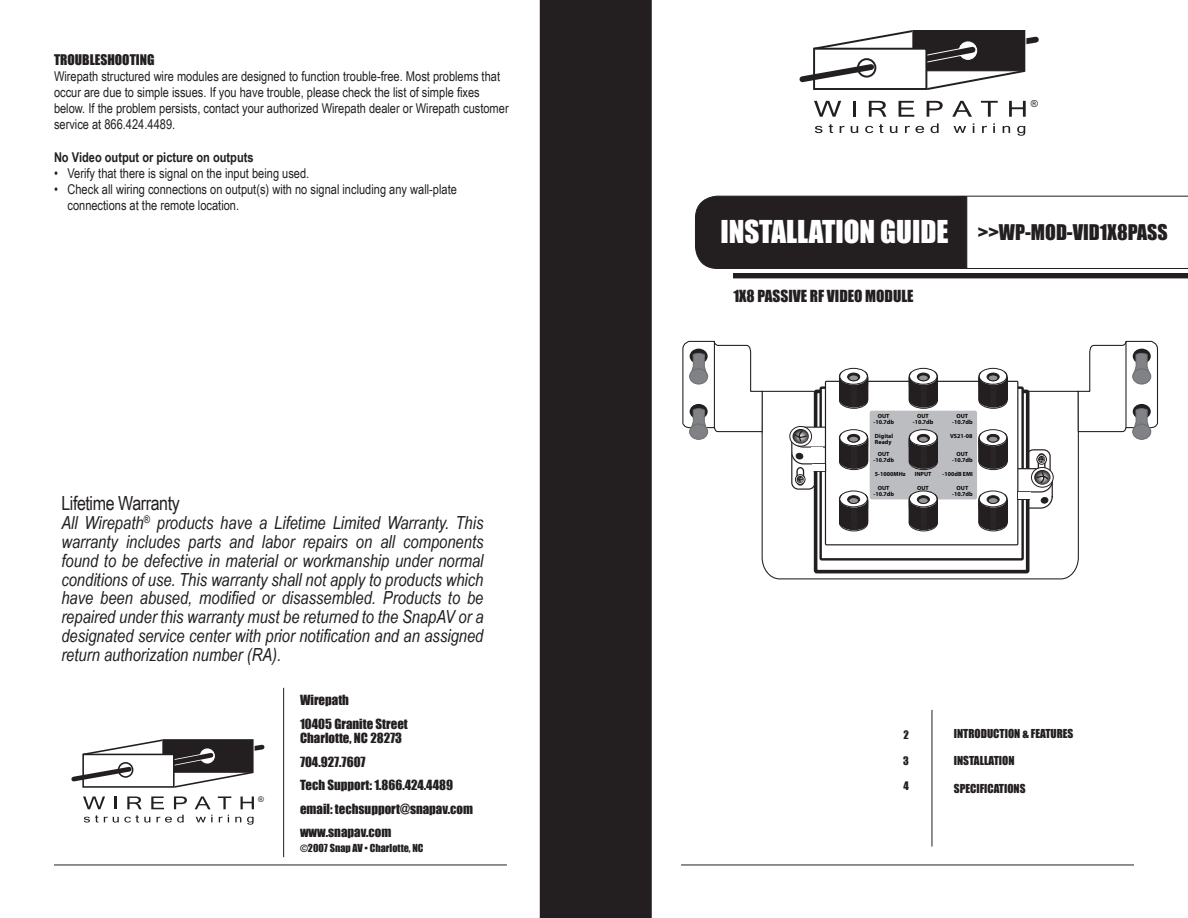
<style>
.page{position:relative;width:1188px;height:918px;background:#fff}
.page>*{position:absolute;margin:0;border:0;box-sizing:border-box;transform-origin:0 0}
.t1{font:28.95px "Impact";color:#fff}
.t2{font:19.8px "Impact";color:#231f20}
.t3{font:19.5px "Arial Narrow";letter-spacing:-.02em;color:#231f20}
.t4{font:italic 18px/18.9px "Arial Narrow";color:#231f20;text-align:justify}
.t5{font:15.3px "Impact";color:#231f20}
.t6{font:13.5px/16.2px "Arial Narrow";color:#231f20}
.t7{font:700 13.5px "Arial Narrow";color:#231f20}
.t8{font:13.5px "Impact";color:#231f20}
.t9{font:12.9px/23.4px "Impact";color:#231f20}
.t10{font:11.4px "Impact";color:#231f20}
.t11{font:10.8px "Impact";color:#231f20}
.t12{font:10.2px "Impact";color:#231f20}
.t13{font:9.75px "Arial";color:#231f20}
.t14{font:7.8px "Arial";color:#231f20}
.t15{font:700 6px/6px "Myriad";color:#040503;text-align:center}
</style>
<div class="page">
<div style="left:540px;top:0;width:112px;height:918px;background:#231f20"></div>
<svg style="left:695px;top:196px;width:493px;height:82px"></svg>
<svg style="left:799px;top:30px;width:240px;height:60px"></svg>
<svg style="left:814px;top:101px;width:27px;height:16px"></svg>
<svg style="left:853px;top:101px;width:2px;height:16px"></svg>
<svg style="left:869px;top:101px;width:17px;height:16px"></svg>
<svg style="left:899px;top:101px;width:15px;height:16px"></svg>
<svg style="left:927px;top:101px;width:16px;height:16px"></svg>
<svg style="left:952px;top:101px;width:20px;height:16px"></svg>
<svg style="left:981px;top:101px;width:17px;height:16px"></svg>
<svg style="left:1009px;top:101px;width:17px;height:16px"></svg>
<hr style="left:1025px;top:29px;width:1px;height:44px;background:#fff">
<svg style="left:815px;top:126px;width:8px;height:7px"></svg>
<svg style="left:829px;top:124px;width:4px;height:9px"></svg>
<svg style="left:840px;top:126px;width:4px;height:7px"></svg>
<svg style="left:851px;top:126px;width:7px;height:7px"></svg>
<svg style="left:865px;top:126px;width:8px;height:7px"></svg>
<svg style="left:879px;top:124px;width:4px;height:9px"></svg>
<svg style="left:890px;top:126px;width:7px;height:7px"></svg>
<svg style="left:905px;top:126px;width:5px;height:7px"></svg>
<svg style="left:916px;top:126px;width:8px;height:7px"></svg>
<svg style="left:931px;top:123px;width:8px;height:10px"></svg>
<svg style="left:954px;top:126px;width:12px;height:7px"></svg>
<svg style="left:982px;top:126px;width:5px;height:7px"></svg>
<svg style="left:993px;top:123px;width:2px;height:10px"></svg>
<svg style="left:1003px;top:126px;width:7px;height:7px"></svg>
<svg style="left:1017px;top:126px;width:8px;height:10px"></svg>
<hr style="left:932px;top:710px;width:1px;height:137px;background:#231f20">
<hr style="left:681px;top:865px;width:453px;height:1px;background:#231f20">
<hr style="left:54px;top:865px;width:453px;height:1px;background:#231f20">
<hr style="left:283px;top:688px;width:1px;height:169px;background:#231f20">
<svg style="left:71px;top:739px;width:194px;height:49px"></svg>
<svg style="left:83px;top:796px;width:22px;height:13px"></svg>
<svg style="left:114px;top:796px;width:3px;height:13px"></svg>
<svg style="left:127px;top:796px;width:15px;height:13px"></svg>
<svg style="left:151px;top:796px;width:13px;height:13px"></svg>
<svg style="left:174px;top:796px;width:13px;height:13px"></svg>
<svg style="left:195px;top:796px;width:16px;height:13px"></svg>
<svg style="left:218px;top:796px;width:13px;height:13px"></svg>
<svg style="left:241px;top:796px;width:13px;height:13px"></svg>
<hr style="left:254px;top:738px;width:1px;height:36px;background:#fff">
<svg style="left:84px;top:815px;width:66px;height:8px"></svg>
<svg style="left:157px;top:815px;width:27px;height:8px"></svg>
<svg style="left:196px;top:815px;width:17px;height:7px"></svg>
<svg style="left:219px;top:815px;width:10px;height:7px"></svg>
<svg style="left:235px;top:817px;width:6px;height:5px"></svg>
<svg style="left:247px;top:817px;width:7px;height:8px"></svg>
<svg style="left:761px;top:390px;width:318px;height:189px"></svg>
<div style="left:816px;top:391px;width:212px;height:181px;background:#fff"></div>
<div style="left:814px;top:390px;width:215px;height:183px;border:4px solid #231f20"></div>
<div style="left:821px;top:388px;width:202px;height:171px;background:#fff"></div>
<div style="left:819px;top:386px;width:205px;height:175px;border:2px solid #231f20"></div>
<div style="left:825px;top:381px;width:193px;height:164px;background:#fff"></div>
<div style="left:825px;top:381px;width:193px;height:164px;border:1px solid #231f20"></div>
<svg style="left:839px;top:368px;width:33px;height:41px"></svg>
<svg style="left:909px;top:368px;width:32px;height:41px"></svg>
<svg style="left:978px;top:368px;width:33px;height:41px"></svg>
<div style="left:790px;top:426px;width:22px;height:20px;border:1px solid #231f20;border-radius:50%"></div>
<div style="left:1031px;top:467px;width:23px;height:20px;border:1px solid #231f20;border-radius:50%"></div>
<svg style="left:682px;top:341px;width:81px;height:92px"></svg>
<div style="left:690px;top:424px;width:18px;height:15px;background:#808285;border-radius:50%"></div>
<div style="left:689px;top:424px;width:19px;height:16px;border:1px solid #6c6d70;border-radius:50%"></div>
<div style="left:870px;top:411px;width:107px;height:88px;background:#bcbdc0;border-radius:2px"></div>
<svg style="left:1077px;top:341px;width:81px;height:92px"></svg>
<div style="left:1133px;top:424px;width:18px;height:15px;background:#808285;border-radius:50%"></div>
<div style="left:1132px;top:424px;width:19px;height:16px;border:1px solid #6c6d70;border-radius:50%"></div>
<svg style="left:909px;top:490px;width:32px;height:42px"></svg>
<svg style="left:791px;top:426px;width:81px;height:106px"></svg>
<svg style="left:909px;top:429px;width:29px;height:41px"></svg>
<svg style="left:978px;top:429px;width:75px;height:103px"></svg>
<p class="t8" style="left:54px;top:49px;width:102px">TROUBLESHOOTING</p>
<p class="t6" style="left:54px;top:68px;width:456px">Wirepath structured wire modules are designed to function trouble-free. Most problems that occur are due to simple issues. If you have trouble, please check the list of simple fixes below. If the problem persists, contact your authorized Wirepath dealer or Wirepath customer service at 866.424.4489.</p>
<p class="t7" style="left:54px;top:147px;width:201px">No Video output or picture on outputs</p>
<p class="t6" style="left:54px;top:165px;width:257px">• Verify that there is signal on the input being used.</p>
<p class="t6" style="left:68px;top:181px;width:391px;text-indent:-14px">• Check all wiring connections on output(s) with no signal including any wall-plate connections at the remote location.</p>
<p class="t3" style="left:61px;top:489px;width:120px">Lifetime Warranty</p>
<p class="t4" style="left:61px;top:513px;width:424px">All Wirepath<sup>®</sup> products have a Lifetime Limited Warranty. This warranty includes parts and labor repairs on all components found to be defective in material or workmanship under normal conditions of use. This warranty shall not apply to products which have been abused, modified or disassembled. Products to be repaired under this warranty must be returned to the SnapAV or a designated service center with prior notification and an assigned return authorization number (RA).</p>
<p class="t14" style="left:258px;top:794px;width:7px">®</p>
<p class="t9" style="left:300px;top:688px;width:109px">Wirepath<br>10405 Granite Street</p>
<p class="t9" style="left:300px;top:726px;width:175px">Charlotte, NC 28273<br>704.927.7607<br>Tech Support: 1.866.424.4489 email: techsupport@snapav.com www.snapav.com</p>
<p class="t12" style="left:300px;top:840px;width:125px">©2007 Snap AV • Charlotte, NC</p>
<p class="t13" style="left:1031px;top:97px;width:9px">®</p>
<h1 class="t1" style="left:720px;top:209px;width:230px">INSTALLATION GUIDE</h1>
<p class="t5" style="left:733px;top:284px;width:102px">1x8 pASSIVE r f video</p>
<p class="t5" style="left:865px;top:284px;width:20px">module</p>
<p class="t2" style="left:978px;top:216px;width:192px">&gt;&gt;WP-MOD-VID1X8PASS</p>
<p class="t15" style="left:873px;top:413px;width:22px">OUT -10.7db</p>
<p class="t15" style="left:913px;top:413px;width:22px">OUT -10.7db</p>
<p class="t15" style="left:952px;top:413px;width:22px">OUT -10.7db</p>
<p class="t15" style="left:873px;top:451px;width:22px">OUT -10.7db</p>
<p class="t15" style="left:875px;top:433px;width:20px;text-align:left">Digital<br>Ready</p>
<p class="t15" style="left:875px;top:472px;width:32px">5-1000MHz</p>
<p class="t15" style="left:943px;top:472px;width:32px">-100dB EMI</p>
<p class="t15" style="left:950px;top:433px;width:24px">VS21-08</p>
<p class="t15" style="left:952px;top:451px;width:22px">OUT -10.7db</p>
<p class="t15" style="left:915px;top:471px;width:18px">INPUT</p>
<p class="t15" style="left:873px;top:486px;width:22px">OUT -10.7db</p>
<p class="t15" style="left:917px;top:486px;width:13px">OUT</p>
<p class="t15" style="left:952px;top:486px;width:22px">OUT -10.7db</p>
<p class="t11" style="left:903px;top:726px;width:7px">2</p>
<p class="t11" style="left:903px;top:752px;width:7px">3</p>
<p class="t11" style="left:904px;top:778px;width:7px">4</p>
<p class="t10" style="left:954px;top:725px;width:121px">INTRODUCTION &amp; FEATURES</p>
<p class="t10" style="left:954px;top:752px;width:62px">INSTALLATION</p>
<p class="t10" style="left:954px;top:779px;width:73px">SPECIFICATIONS</p>
</div>
